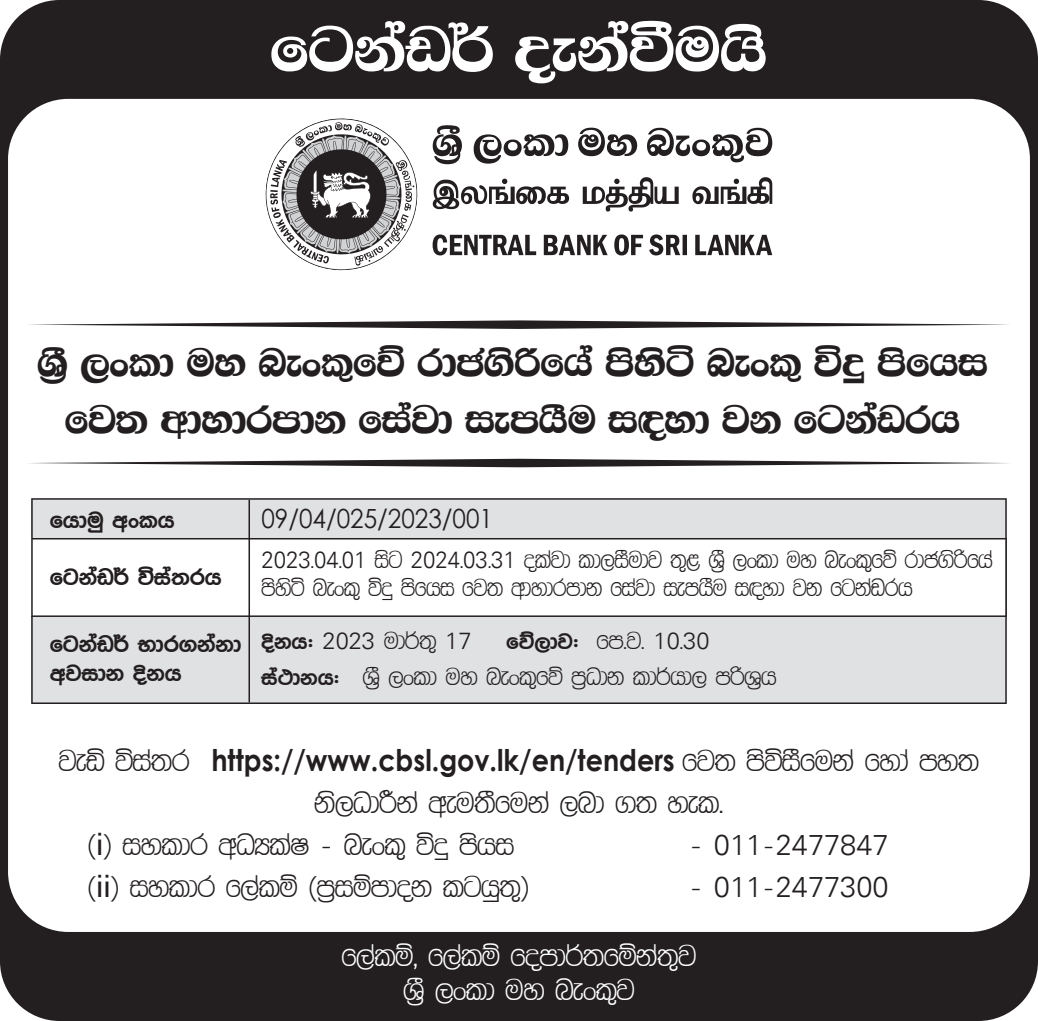
<style>
.page{position:relative;width:1038px;height:1021px;background:#fff}
.page>*{position:absolute;margin:0;border:0;box-sizing:border-box;transform-origin:0 0}
.t1{font:68.4px "FM Samanthax";color:#fff}
.t2{font:42px/57px "FM Samanthax";color:#231f20;text-align:center}
.t3{font:700 30px "Century Gothic";color:#231f20;scale:.9 1}
.t4{font:29.1px/42px "FM Rashmeex";color:#231f20}
.t5{font:29.1px/34.8px "FM Rashmeex";color:#fff;text-align:center}
.t6{font:26.4px "Century Gothic";color:#231f20;scale:.92 1}
.t7{font:24.6px/29.7px "FM Ganganeex";color:#231f20}
.t8{font:23.7px/28.2px "FM Rashmeex";color:#231f20;scale:.94 1}
.t9{font:23.7px/36.3px "FM Rashmeex";color:#231f20}
.s1{font-family:"FM Ganganeex"}
.s2{font-family:"FM Rashmeex";font-weight:400;font-size:29.1px}
.s3{font-family:"Roboto"}
</style>
<div class="page">
<div style="left:0;top:0;width:1037px;height:1020px;background:#231f20;border-radius:60px"></div>
<div style="left:8px;top:99px;width:1021px;height:832px;background:#fff;border-radius:60px"></div>
<svg style="left:432px;top:125px;width:340px;height:130px"></svg>
<svg style="left:265px;top:118px;width:153px;height:153px"></svg>
<div style="left:31px;top:498px;width:975px;height:206px;background:#e0e1e3"></div>
<svg style="left:31px;top:538px;width:975px;height:79px"></svg>
<hr style="left:248px;top:499px;width:2px;height:203px;background:#231f20">
<svg style="left:29px;top:459px;width:980px;height:8px"></svg>
<svg style="left:29px;top:320px;width:980px;height:9px"></svg>
<h1 class="t1" style="left:271px;top:16px;width:540px">fgkav¾ oekaùuhs</h1>
<h2 class="t2" style="left:37px;top:335px;width:951px">Y%S,xld uy nexl=fõ rdc.sßfha msysá nexl= úÿ msfhi fj; wdydrmdk fiajd iemhSu i|yd jk fgkavrh</h2>
<p class="t7" style="left:50px;top:505px;width:126px">FHDUQWXLH</p>
<p class="t6" style="left:261px;top:500px;width:253px">09/04/025/2023/001</p>
<p class="t7" style="left:50px;top:562px;width:173px">FGKAV¾ ÚIA;RH</p>
<p class="t8" style="left:261px;top:546px;width:779px">2023'04'01 ISG 2024'03'31 OLAJD LD,ISUDJ ;=&lt; Y%S,XLD UY NEXL=FÕ RDC.SßFHA<br>MSYSÁ NEXL= ÚŸ MSFHI FJ; WDYDRMDK FIAJD IEMHSU I|YD JK FGKAVRH</p>
<p class="t7" style="left:50px;top:629px;width:193px">FGKAV¾ NDR.KAKD<br>WJIDK ÈKH</p>
<p class="t9" style="left:261px;top:622px;width:212px"><span class="s1">ÈKH(</span> 2023 UD¾;= 17</p>
<p class="t9" style="left:262px;top:622px;width:516px;text-indent:245px"><span class="s1">FÕ,DJ(</span> FM'J' 10'30<br><span class="s1">IA:DKH(</span> Y%S,XLD UY NEXL=FÕ M%ODK LD¾HD, MßY%H</p>
<p class="t3" style="left:59px;top:737px;width:1024px"><span class="s2">JEÄ ÚIA;R</span> https://www.cbsl.gov.lk/en/tenders <span class="s2">FJ; MSÚISFUKA FYDA MY;</span></p>
<p class="t4" style="left:88px;top:782px;width:637px;text-indent:227px">KS,ODÍKA WEU;SFUKA ,ND .; YEL' ^<span class="s3">i</span>&amp; IYLDR WOHLAI - NEXL= ÚŸ MSHI</p>
<p class="t4" style="left:689px;top:824px;width:201px">- 011-2477847</p>
<p class="t4" style="left:88px;top:866px;width:443px">^<span class="s3">ii</span>&amp; IYLDR F,ALÏ ^M%IÏMDOK LGHQ;=&amp;</p>
<p class="t4" style="left:689px;top:866px;width:201px">- 011-2477300</p>
<p class="t5" style="left:342px;top:938px;width:355px">F,ALÏ" F,ALÏ FOMD¾;FÏKA;=J<br>Y%S,XLD UY NEXL=J</p>
</div>
